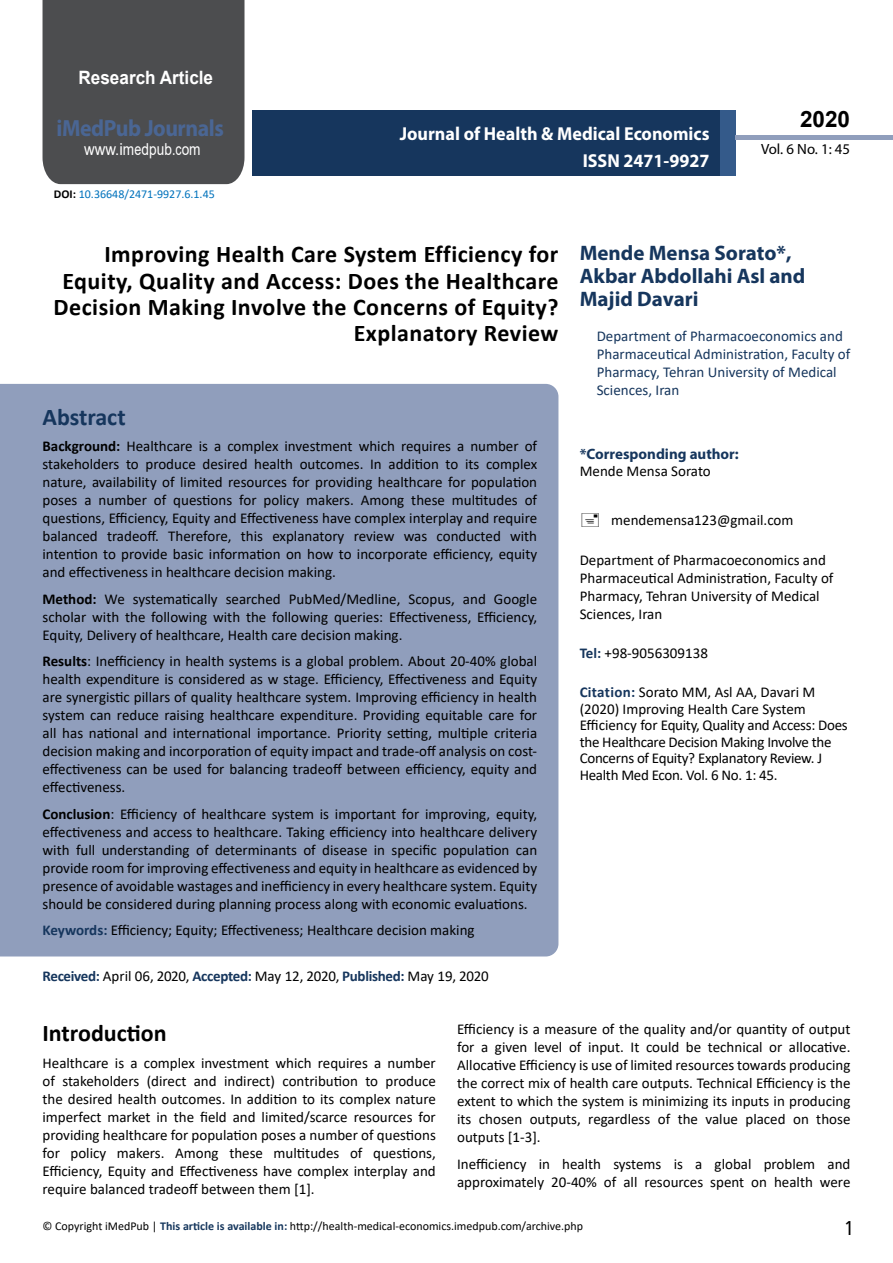
<style>
.page{position:relative;width:893px;height:1263px;background:#fff}
.page>*{position:absolute;margin:0;border:0;box-sizing:border-box;transform-origin:0 0}
.t1{font:25.5px "Tunga";color:#000}
.t2{font:700 24px/26.4px "Calibri";letter-spacing:.02em;color:#000;text-align:right}
.t3{font:700 24px "Calibri";color:#000}
.t4{font:700 24px "Calibri";color:#16365d}
.t5{font:700 23.4px "Myriad Pro";letter-spacing:-.02em;color:#4a6694;scale:.93 1}
.t6{font:700 22.5px "Arial";color:#000}
.t7{font:700 21px/23.1px "Myriad Pro";color:#16365d}
.t8{font:700 18.75px/27.2px "Myriad Pro";color:#fff;text-align:right;scale:.96 1}
.t9{font:700 18.45px "Arial";color:#fff;scale:.93 1}
.t10{font:16.5px "Arial";letter-spacing:.005em;color:#fff;scale:.89 1}
.t11{font:15px/18px "Calibri";color:#000;text-align:justify}
.t12{font:15px/16.5px "Calibri";letter-spacing:-.02em;color:#000}
.t13{font:15px/18px "Calibri";color:#16365d}
.t14{font:700 15px "Myriad Pro";color:#16365d}
.t15{font:14.85px "Myriad Pro";color:#000}
.t16{font:12px "Calibri";color:#000}
.t17{font:12px "Calibri";color:#0072bc}
.s1{font-family:"Calibri"}
.s2{font-weight:700;color:#000}
.s3{font-weight:700}
.s4{font-weight:700;color:#16365d}
.s5{font-weight:700;color:#16375d}
</style>
<div class="page">
<div style="left:252px;top:110px;width:469px;height:66px;background:#16365d"></div>
<div style="left:720px;top:110px;width:16px;height:66px;background:#345a8a"></div>
<div style="left:736px;top:135px;width:157px;height:5px;background:#909ebc"></div>
<div style="left:43px;top:0;width:201px;height:184px;background:#4c4d4f"></div>
<div style="left:0;top:384px;width:558px;height:572px;background:#909ebc"></div>
<p class="t9" style="left:79px;top:64px;width:146px">Research Article</p>
<h3 class="t5" style="left:57px;top:113px;width:181px">iMedPub Journals</h3>
<p class="t10" style="left:84px;top:138px;width:132px">www.imedpub<span class="s1">.</span>com</p>
<p class="t17" style="left:54px;top:185px;width:162px"><span class="s2">DOI:</span> 10.36648/2471-9927.6.1.45</p>
<p class="t8" style="left:400px;top:119px;width:324px">Journal of Health &amp; Medical Economics<br>ISSN 2471-9927</p>
<h3 class="t6" style="left:800px;top:104px;width:52px">2020</h3>
<p class="t15" style="left:761px;top:140px;width:91px">Vol. 6 No. 1: 45</p>
<h2 class="t2" style="left:54px;top:241px;width:506px">Improving Health Care System Efficiency for Equity, Quality and Access: Does the Healthcare Decision Making Involve the Concerns of Equity?<br>Explanatory Review</h2>
<h2 class="t4" style="left:43px;top:400px;width:85px">Abstract</h2>
<p class="t11" style="left:43px;top:437px;width:496px"><span class="s3">Background:</span> Healthcare is a complex investment which requires a number of stakeholders to produce desired health outcomes. In addition to its complex nature, availability of limited resources for providing healthcare for population poses a number of questions for policy makers. Among these multitudes of questions, Efficiency, Equity and Effectiveness have complex interplay and require balanced tradeoff. Therefore, this explanatory review was conducted with intention to provide basic information on how to incorporate efficiency, equity and effectiveness in healthcare decision making.</p>
<p class="t11" style="left:43px;top:589px;width:496px"><span class="s3">Method:</span> We systematically searched PubMed/Medline, Scopus, and Google scholar with the following with the following queries: Effectiveness, Efficiency, Equity, Delivery of healthcare, Health care decision making.</p>
<p class="t11" style="left:43px;top:652px;width:496px"><span class="s3">Results</span>: Inefficiency in health systems is a global problem. About 20-40% global health expenditure is considered as w stage. Efficiency, Effectiveness and Equity are synergistic pillars of quality healthcare system. Improving efficiency in health system can reduce raising healthcare expenditure. Providing equitable care for all has national and international importance. Priority setting, multiple criteria decision making and incorporation of equity impact and trade-off analysis on cost&shy;effectiveness can be used for balancing tradeoff between efficiency, equity and effectiveness.</p>
<p class="t11" style="left:43px;top:804px;width:496px"><span class="s3">Conclusion</span>: Efficiency of healthcare system is important for improving, equity, effectiveness and access to healthcare. Taking efficiency into healthcare delivery with full understanding of determinants of disease in specific population can provide room for improving effectiveness and equity in healthcare as evidenced by presence of avoidable wastages and inefficiency in every healthcare system. Equity should be considered during planning process along with economic evaluations.</p>
<p class="t11" style="left:43px;top:921px;width:434px"><span class="s4">Keywords:</span> Efficiency; Equity; Effectiveness; Healthcare decision making</p>
<p class="t12" style="left:43px;top:967px;width:448px"><span class="s4">Received:</span> April 06, 2020, <span class="s4">Accepted:</span> May 12, 2020, <span class="s4">Published:</span> May 19, 2020</p>
<h3 class="t7" style="left:580px;top:241px;width:227px">Mende Mensa Sorato*,<br>Akbar Abdollahi Asl and<br>Majid Davari</h3>
<p class="t13" style="left:597px;top:327px;width:255px">Department of Pharmacoeconomics and Pharmaceutical Administration, Faculty of Pharmacy, Tehran University of Medical Sciences, Iran</p>
<p class="t14" style="left:580px;top:444px;width:161px">*Corresponding author:</p>
<p class="t11" style="left:580px;top:461px;width:133px">Mende Mensa Sorato</p>
<p class="t11" style="left:611px;top:511px;width:184px">mendemensa123@gmail.com</p>
<p class="t11" style="left:580px;top:550px;width:255px;text-align:left">Department of Pharmacoeconomics and Pharmaceutical Administration, Faculty of Pharmacy, Tehran University of Medical Sciences, Iran</p>
<p class="t11" style="left:580px;top:643px;width:130px"><span class="s4">Tel:</span> +98-9056309138</p>
<p class="t12" style="left:580px;top:683px;width:269px"><span class="s4">Citation:</span> Sorato MM, Asl AA, Davari M (2020) Improving Health Care System Efficiency for Equity, Quality and Access: Does the Healthcare Decision Making Involve the Concerns of Equity? Explanatory Review. J Health Med Econ. Vol. 6 No. 1: 45.</p>
<h2 class="t3" style="left:43px;top:1016px;width:126px">Introduction</h2>
<p class="t11" style="left:43px;top:1053px;width:395px">Healthcare is a complex investment which requires a number of stakeholders (direct and indirect) contribution to produce the desired health outcomes. In addition to its complex nature imperfect market in the field and limited/scarce resources for providing healthcare for population poses a number of questions for policy makers. Among these multitudes of questions, Efficiency, Equity and Effectiveness have complex interplay and require balanced tradeoff between them [1].</p>
<p class="t11" style="left:457px;top:1020px;width:395px">Efficiency is a measure of the quality and/or quantity of output for a given level of input. It could be technical or allocative.<br>Allocative Efficiency is use of limited resources towards producing the correct mix of health care outputs. Technical Efficiency is the extent to which the system is minimizing its inputs in producing its chosen outputs, regardless of the value placed on those outputs [1-3].</p>
<p class="t11" style="left:457px;top:1154px;width:395px">Inefficiency in health systems is a global problem and approximately 20-40% of all resources spent on health were</p>
<p class="t16" style="left:43px;top:1217px;width:542px">© Copyright iMedPub | <span class="s5">This article is available in:</span> http://health-medical-economics.imedpub.com/archive.php</p>
<h1 class="t1" style="left:845px;top:1211px;width:9px">1</h1>
</div>
